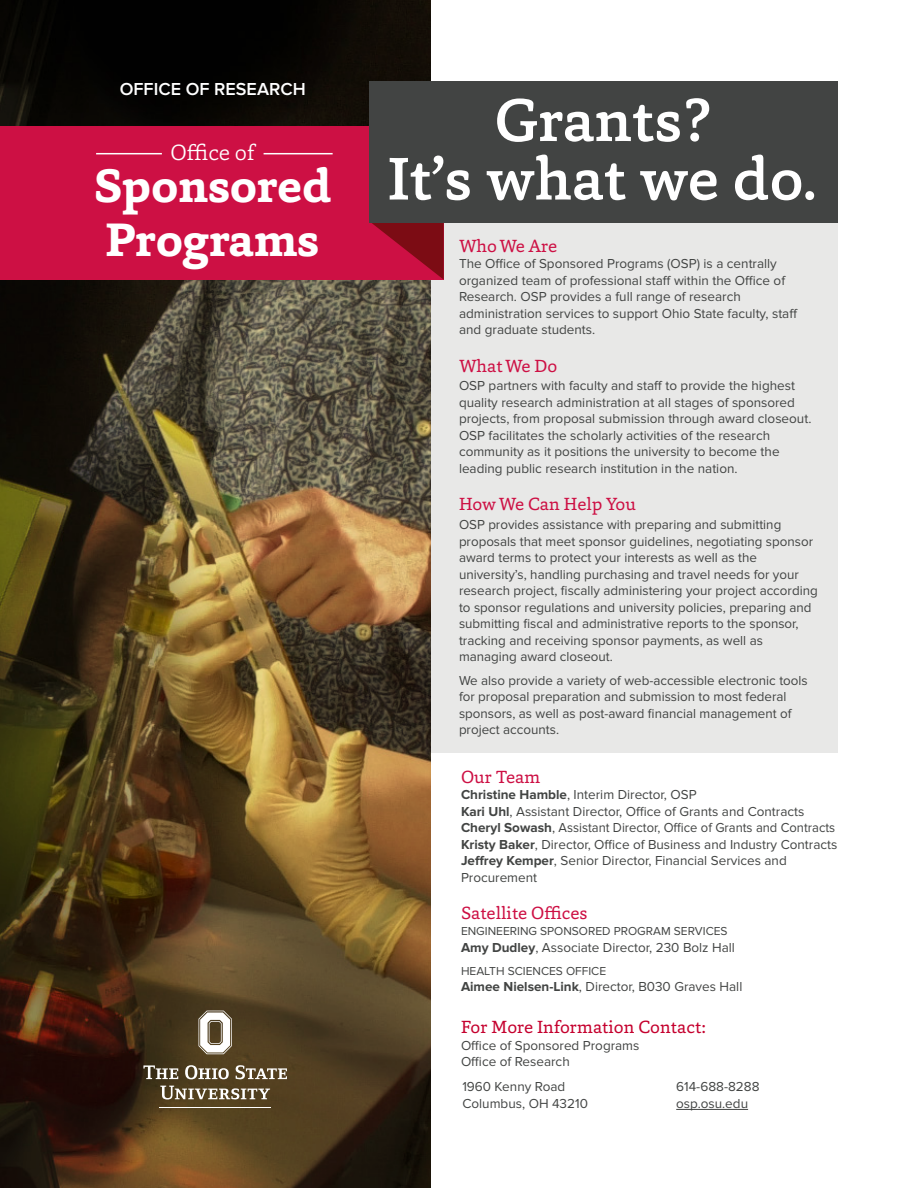
<style>
.page{position:relative;width:918px;height:1188px;background:#fff}
.page>*{position:absolute;margin:0;border:0;box-sizing:border-box;transform-origin:0 0}
.t1{font:500 61.5px "Capita";color:#fff}
.t2{font:700 48px "Capita";letter-spacing:-.01em;color:#fff}
.t3{font:300 22.5px "Capita";color:#fff}
.t4{font:18px "Capita";color:#cd1044}
.t5{font:18px "Capita";color:#c5002e}
.t6{font:600 18px "Proxima Nova";color:#fff}
.t7{font:13.5px/16.5px "Proxima Nova";color:#424443}
.t8{font:12px "Proxima Nova";color:#424443}
.s1{font-weight:700}
</style>
<div class="page">
<div style="left:430px;top:222px;width:407px;height:531px;background:#e8e8e7"></div>
<img style="left:0;top:0;width:430px;height:1188px">
<hr style="left:676px;top:1109px;width:72px;height:1px;background:#424443">
<div style="left:0;top:126px;width:444px;height:154px;background:#cd1044"></div>
<svg style="left:369px;top:222px;width:75px;height:58px"></svg>
<svg style="left:143px;top:1065px;width:35px;height:14px"></svg>
<svg style="left:185px;top:1065px;width:44px;height:14px"></svg>
<svg style="left:236px;top:1065px;width:51px;height:14px"></svg>
<svg style="left:160px;top:1085px;width:110px;height:15px"></svg>
<svg style="left:199px;top:1010px;width:33px;height:44px"></svg>
<hr style="left:160px;top:1107px;width:111px;height:1px;background:#fff">
<div style="left:369px;top:81px;width:468px;height:141px;background:#424443"></div>
<hr style="left:264px;top:153px;width:69px;height:1px;background:#fff">
<hr style="left:96px;top:153px;width:66px;height:1px;background:#fff">
<p class="t6" style="left:120px;top:79px;width:187px">OFFICE OF RESEARCH</p>
<p class="t3" style="left:170px;top:138px;width:86px">Office of</p>
<p class="t2" style="left:94px;top:154px;width:239px">Sponsored</p>
<p class="t2" style="left:106px;top:208px;width:215px">Programs</p>
<p class="t1" style="left:494px;top:80px;width:217px">Grants?</p>
<p class="t1" style="left:388px;top:138px;width:430px">It’s what we do.</p>
<p class="t4" style="left:459px;top:234px;width:100px">Who We Are</p>
<p class="t7" style="left:459px;top:256px;width:340px">The Office of Sponsored Programs (OSP) is a centrally organized team of professional staff within the Office of Research. OSP provides a full range of research administration services to support Ohio State faculty, staff and graduate students.</p>
<p class="t4" style="left:459px;top:354px;width:100px">What We Do</p>
<p class="t7" style="left:459px;top:378px;width:354px">OSP partners with faculty and staff to provide the highest quality research administration at all stages of sponsored projects, from proposal submission through award closeout.<br>OSP facilitates the scholarly activities of the research community as it positions the university to become the leading public research institution in the nation.</p>
<p class="t4" style="left:459px;top:492px;width:178px">How We Can Help You</p>
<p class="t7" style="left:459px;top:517px;width:360px">OSP provides assistance with preparing and submitting proposals that meet sponsor guidelines, negotiating sponsor award terms to protect your interests as well as the university’s, handling purchasing and travel needs for your research project, fiscally administering your project according to sponsor regulations and university policies, preparing and submitting fiscal and administrative reports to the sponsor, tracking and receiving sponsor payments, as well as managing award closeout.</p>
<p class="t7" style="left:459px;top:672px;width:350px">We also provide a variety of web-accessible electronic tools for proposal preparation and submission to most federal sponsors, as well as post-award financial management of project accounts.</p>
<p class="t4" style="left:461px;top:765px;width:81px">Our Team</p>
<p class="t7" style="left:461px;top:787px;width:237px"><span class="s1">Christine Hamble</span>, Interim Director, OSP</p>
<p class="t7" style="left:461px;top:803px;width:345px"><span class="s1">Kari Uhl</span>, Assistant Director, Office of Grants and Contracts</p>
<p class="t7" style="left:461px;top:820px;width:376px"><span class="s1">Cheryl Sowash</span>, Assistant Director, Office of Grants and Contracts</p>
<p class="t7" style="left:461px;top:836px;width:378px"><span class="s1">Kristy Baker</span>, Director, Office of Business and Industry Contracts</p>
<p class="t7" style="left:461px;top:853px;width:327px"><span class="s1">Jeffrey Kemper</span>, Senior Director, Financial Services and<br>Procurement</p>
<p class="t4" style="left:461px;top:901px;width:128px">Satellite Offices</p>
<p class="t8" style="left:461px;top:924px;width:268px">ENGINEERING SPONSORED PROGRAM SERVICES</p>
<p class="t7" style="left:461px;top:939px;width:275px"><span class="s1">Amy Dudley</span>, Associate Director, 230 Bolz Hall</p>
<p class="t8" style="left:461px;top:964px;width:147px">HEALTH SCIENCES OFFICE</p>
<p class="t7" style="left:461px;top:979px;width:283px"><span class="s1">Aimee Nielsen-Link</span>, Director, B030 Graves Hall</p>
<p class="t5" style="left:461px;top:1015px;width:246px">For More Information Contact:</p>
<p class="t7" style="left:461px;top:1037px;width:180px">Office of Sponsored Programs</p>
<p class="t7" style="left:461px;top:1054px;width:110px">Office of Research</p>
<p class="t7" style="left:462px;top:1079px;width:104px">1960 Kenny Road</p>
<p class="t7" style="left:462px;top:1095px;width:127px">Columbus, OH 43210</p>
<p class="t7" style="left:676px;top:1079px;width:85px">614-688-8288</p>
<p class="t7" style="left:676px;top:1095px;width:73px">osp.osu.edu</p>
</div>
